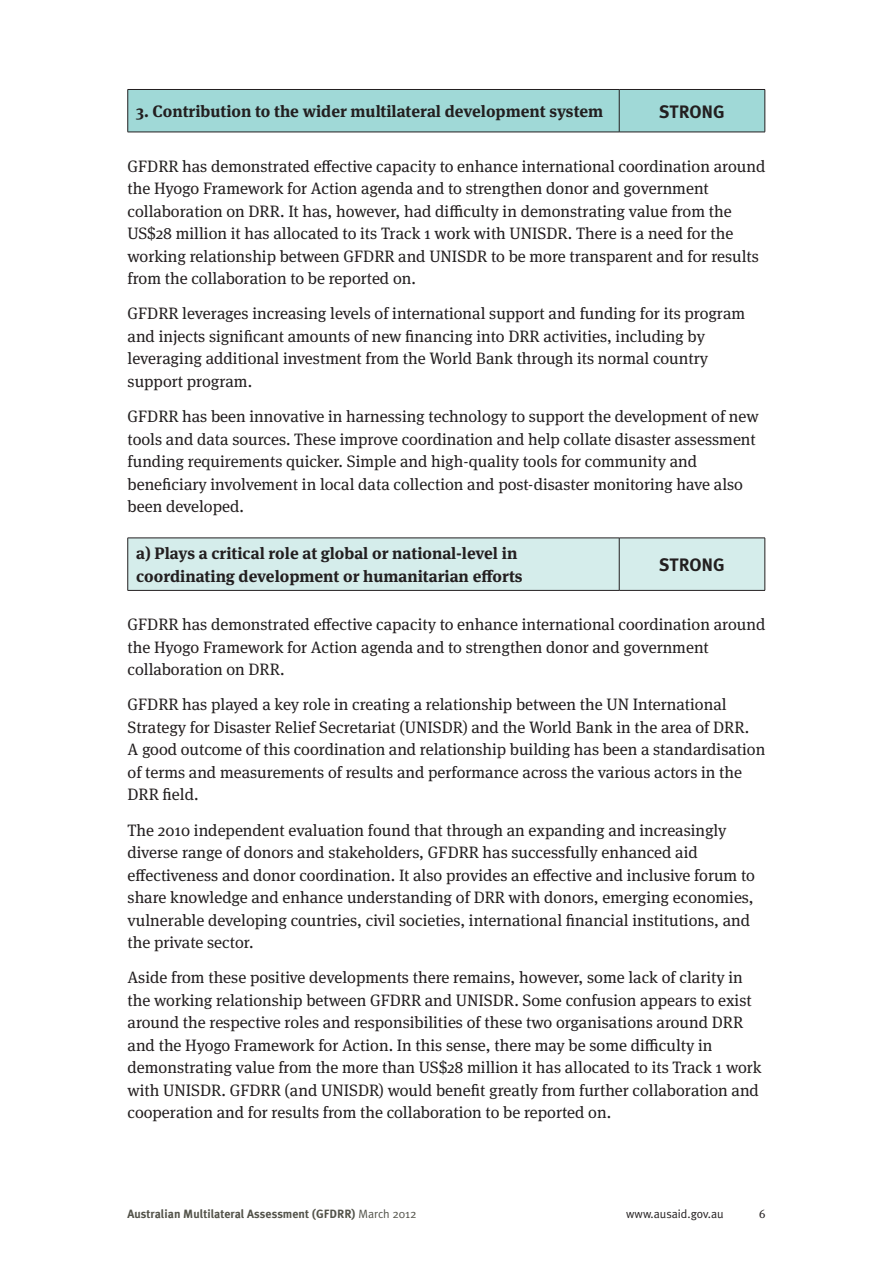
<style>
.page{position:relative;width:893px;height:1263px;background:#fff}
.page>*{position:absolute;margin:0;border:0;box-sizing:border-box;transform-origin:0 0}
._08bbbb_RIGHT_COLUMN{font:700 18px "Meta Plus";color:#231f20}
._04__BODY_TEXT{font:16.5px/22.5px "Meta Serif OT";color:#231f20}
._04__BODY_TEXT-2{font:700 16.5px/22.5px "Meta Serif OT";color:#231f20}
.t1{font:700 12px "Meta Plus";color:#53534a}
.t2{font:12px "Meta Plus Normal";color:#231f20}
.t3{font:12px "Meta Serif OT";color:#231f20}
.s1{font-family:"Meta Plus Normal";font-weight:400}
</style>
<div class="page">
<div style="left:128px;top:90px;width:637px;height:42px;background:#a0d9d7"></div>
<hr style="left:619px;top:90px;width:1px;height:42px;background:#231f20">
<hr style="left:128px;top:89px;width:491px;height:1px;background:#231f20">
<hr style="left:127px;top:90px;width:1px;height:42px;background:#231f20">
<hr style="left:619px;top:89px;width:146px;height:1px;background:#231f20">
<hr style="left:765px;top:90px;width:1px;height:42px;background:#231f20">
<hr style="left:128px;top:132px;width:491px;height:1px;background:#231f20">
<hr style="left:619px;top:132px;width:146px;height:1px;background:#231f20">
<div style="left:128px;top:539px;width:637px;height:51px;background:#d5edeb"></div>
<hr style="left:619px;top:538px;width:1px;height:52px;background:#231f20">
<hr style="left:128px;top:538px;width:491px;height:1px;background:#231f20">
<hr style="left:127px;top:538px;width:1px;height:52px;background:#231f20">
<hr style="left:619px;top:538px;width:146px;height:1px;background:#231f20">
<hr style="left:765px;top:538px;width:1px;height:52px;background:#231f20">
<hr style="left:128px;top:590px;width:491px;height:1px;background:#231f20">
<hr style="left:619px;top:590px;width:146px;height:1px;background:#231f20">
<p class="_04__BODY_TEXT-2" style="left:136px;top:100px;width:468px">3. Contribution to the wider multilateral development system</p>
<p class="_08bbbb_RIGHT_COLUMN" style="left:659px;top:101px;width:67px">STRONG</p>
<p class="_04__BODY_TEXT" style="left:128px;top:155px;width:639px">GFDRR has demonstrated effective capacity to enhance international coordination around the Hyogo Framework for Action agenda and to strengthen donor and government collaboration on DRR. It has, however, had difficulty in demonstrating value from the US$28 million it has allocated to its Track 1 work with UNISDR. There is a need for the working relationship between GFDRR and UNISDR to be more transparent and for results from the collaboration to be reported on.</p>
<p class="_04__BODY_TEXT" style="left:128px;top:303px;width:619px">GFDRR leverages increasing levels of international support and funding for its program and injects significant amounts of new financing into DRR activities, including by leveraging additional investment from the World Bank through its normal country support program.</p>
<p class="_04__BODY_TEXT" style="left:128px;top:406px;width:633px">GFDRR has been innovative in harnessing technology to support the development of new tools and data sources. These improve coordination and help collate disaster assessment funding requirements quicker. Simple and high-quality tools for community and beneficiary involvement in local data collection and post-disaster monitoring have also been developed.</p>
<p class="_04__BODY_TEXT-2" style="left:136px;top:543px;width:388px">a) Plays a critical role at global or national-level in coordinating development or humanitarian efforts</p>
<p class="_08bbbb_RIGHT_COLUMN" style="left:659px;top:554px;width:67px">STRONG</p>
<p class="_04__BODY_TEXT" style="left:128px;top:613px;width:639px">GFDRR has demonstrated effective capacity to enhance international coordination around the Hyogo Framework for Action agenda and to strengthen donor and government collaboration on DRR.</p>
<p class="_04__BODY_TEXT" style="left:128px;top:694px;width:639px">GFDRR has played a key role in creating a relationship between the UN International Strategy for Disaster Relief Secretariat (UNISDR) and the World Bank in the area of DRR.<br>A good outcome of this coordination and relationship building has been a standardisation of terms and measurements of results and performance across the various actors in the DRR field.</p>
<p class="_04__BODY_TEXT" style="left:128px;top:819px;width:629px">The 2010 independent evaluation found that through an expanding and increasingly diverse range of donors and stakeholders, GFDRR has successfully enhanced aid effectiveness and donor coordination. It also provides an effective and inclusive forum to share knowledge and enhance understanding of DRR with donors, emerging economies, vulnerable developing countries, civil societies, international financial institutions, and the private sector.</p>
<p class="_04__BODY_TEXT" style="left:128px;top:967px;width:636px">Aside from these positive developments there remains, however, some lack of clarity in the working relationship between GFDRR and UNISDR. Some confusion appears to exist around the respective roles and responsibilities of these two organisations around DRR and the Hyogo Framework for Action. In this sense, there may be some difficulty in demonstrating value from the more than US$28 million it has allocated to its Track 1 work with UNISDR. GFDRR (and UNISDR) would benefit greatly from further collaboration and cooperation and for results from the collaboration to be reported on.</p>
<p class="t1" style="left:128px;top:1207px;width:291px">Australian Multilateral Assessment (GFDRR) <span class="s1">March 2012</span></p>
<p class="t2" style="left:626px;top:1207px;width:99px">www.ausaid.gov.au</p>
<p class="t3" style="left:759px;top:1207px;width:8px">6</p>
</div>
